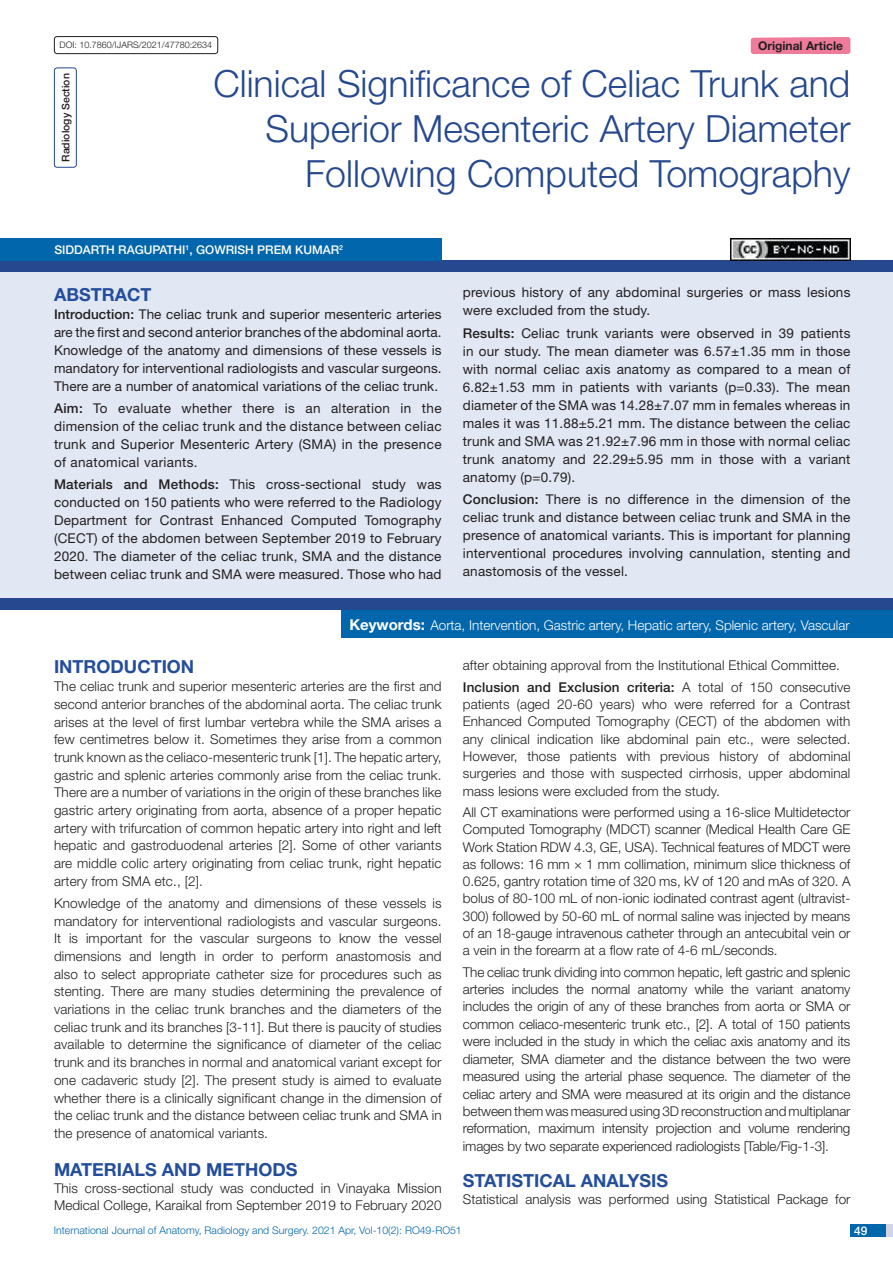
<style>
.page{position:relative;width:893px;height:1263px;background:#fff}
.page>*{position:absolute;margin:0;border:0;box-sizing:border-box;transform-origin:0 0}
.t1{font:300 37.5px/45px "Helvetica Neue";color:#25488e;text-align:right}
.Heading{font:700 18px "Helvetica Neue";color:#244e9b}
.Abstract_head{font:700 18px "Helvetica Neue";color:#244e9b}
.Body_text{font:300 13.5px/17.7px "Helvetica Neue";letter-spacing:.005em;color:#231f20;text-align:justify}
.Abstract_Text{font:13.5px/18px "Helvetica Neue";letter-spacing:.015em;color:#231f20;text-align:justify}
.Key_words{font:300 13.5px "Helvetica Neue";color:#fff}
.Author{font:500 12px "Helvetica Neue";color:#fff}
.t2{font:700 12px "Helvetica Neue";color:#231f20}
.t3{font:300 10.5px "Helvetica Neue";color:#0166ac}
.section{font:500 10.5px "Helvetica Neue";color:#231f20}
.t4{font:300 9px "Helvetica Neue";color:#231f20}
.s1{font-weight:500}
.s2{font-weight:700;font-size:15px}
</style>
<div class="page">
<div style="left:850px;top:1224px;width:43px;height:13px;background:#d3d5e7"></div>
<div style="left:850px;top:1224px;width:35px;height:13px;background:#0166ac"></div>
<div style="left:54px;top:68px;width:23px;height:100px;border:1px solid #25488e;border-radius:3px"></div>
<div style="left:751px;top:37px;width:99px;height:17px;background:#ee7b99"></div>
<div style="left:54px;top:36px;width:164px;height:18px;border:1px solid #231f20;border-radius:3px"></div>
<div style="left:0;top:261px;width:893px;height:12px;background:#25488e"></div>
<div style="left:0;top:598px;width:893px;height:12px;background:#25488e"></div>
<div style="left:0;top:238px;width:442px;height:23px;background:#0166ac"></div>
<div style="left:0;top:273px;width:893px;height:325px;background:#e1e8f4"></div>
<div style="left:341px;top:610px;width:552px;height:28px;background:#0166ac"></div>
<img style="left:730px;top:238px;width:120px;height:23px">
<p class="t4" style="left:60px;top:39px;width:154px">DOI: 10.7860/IJARS/2021/47780:2634</p>
<p class="t2" style="left:758px;top:38px;width:87px">Original Article</p>
<p class="section" style="left:59px;top:162px;width:90px;rotate:-90deg">Radiology Section</p>
<p class="t1" style="left:213px;top:60px;width:639px">Clinical Significance of Celiac Trunk and<br>Superior Mesenteric Artery Diameter<br>Following Computed Tomography</p>
<p class="Author" style="left:54px;top:242px;width:212px">Siddarth Ragupathi <sup>1</sup>, Gowrish Pre</p>
<p class="Author" style="left:281px;top:242px;width:63px">m Kumar<sup>2</sup></p>
<p class="Abstract_head" style="left:54px;top:283px;width:99px">ABSTRACT</p>
<p class="Abstract_Text" style="left:54px;top:305px;width:389px"><span class="s1">Introduction:</span> The celiac trunk and superior mesenteric arteries are the first and second anterior branches of the abdominal aorta.<br>Knowledge of the anatomy and dimensions of these vessels is mandatory for interventional radiologists and vascular surgeons.<br>There are a number of anatomical variations of the celiac trunk.</p>
<p class="Abstract_Text" style="left:54px;top:399px;width:389px"><span class="s1">Aim:</span> To evaluate whether there is an alteration in the dimension of the celiac trunk and the distance between celiac trunk and Superior Mesenteric Artery (SMA) in the presence of anatomical variants.</p>
<p class="Abstract_Text" style="left:54px;top:475px;width:389px"><span class="s1">Materials and Methods:</span> This cross-sectional study was conducted on 150 patients who were referred to the Radiology Department for Contrast Enhanced Computed Tomography (CECT) of the abdomen between September 2019 to February 2020. The diameter of the celiac trunk, SMA and the distance between celiac trunk and SMA were measured. Those who had</p>
<p class="Abstract_Text" style="left:463px;top:283px;width:389px">previous history of any abdominal surgeries or mass lesions were excluded from the study.</p>
<p class="Abstract_Text" style="left:463px;top:324px;width:389px"><span class="s1">Results:</span> Celiac trunk variants were observed in 39 patients in our study. The mean diameter was 6.57±1.35 mm in those with normal celiac axis anatomy as compared to a mean of 6.82±1.53 mm in patients with variants (p=0.33). The mean diameter of the SMA was 14.28±7.07 mm in females whereas in males it was 11.88±5.21 mm. The distance between the celiac trunk and SMA was 21.92±7.96 mm in those with normal celiac trunk anatomy and 22.29±5.95 mm in those with a variant anatomy (p=0.79).</p>
<p class="Abstract_Text" style="left:463px;top:490px;width:389px"><span class="s1">Conclusion:</span> There is no difference in the dimension of the celiac trunk and distance between celiac trunk and SMA in the presence of anatomical variants. This is important for planning interventional procedures involving cannulation, stenting and anastomosis of the vessel.</p>
<p class="Key_words" style="left:349px;top:616px;width:502px"><span class="s2">Keywords:</span> Aorta, Intervention, Gastric artery, Hepatic artery, Splenic artery, Vascular</p>
<p class="Heading" style="left:54px;top:656px;width:142px">INTRODUCTION</p>
<p class="Body_text" style="left:54px;top:677px;width:389px">The celiac trunk and superior mesenteric arteries are the first and second anterior branches of the abdominal aorta. The celiac trunk arises at the level of first lumbar vertebra while the SMA arises a few centimetres below it. Sometimes they arise from a common trunk known as the celiaco-mesenteric trunk [1]. The hepatic artery, gastric and splenic arteries commonly arise from the celiac trunk.<br>There are a number of variations in the origin of these branches like gastric artery originating from aorta, absence of a proper hepatic artery with trifurcation of common hepatic artery into right and left hepatic and gastroduodenal arteries [2]. Some of other variants are middle colic artery originating from celiac trunk, right hepatic artery from SMA etc., [2].</p>
<p class="Body_text" style="left:54px;top:894px;width:389px">Knowledge of the anatomy and dimensions of these vessels is mandatory for interventional radiologists and vascular surgeons.<br>It is important for the vascular surgeons to know the vessel dimensions and length in order to perform anastomosis and also to select appropriate catheter size for procedures such as stenting. There are many studies determining the prevalence of variations in the celiac trunk branches and the diameters of the celiac trunk and its branches [3-11]. But there is paucity of studies available to determine the significance of diameter of the celiac trunk and its branches in normal and anatomical variant except for one cadaveric study [2]. The present study is aimed to evaluate whether there is a clinically significant change in the dimension of the celiac trunk and the distance between celiac trunk and SMA in the presence of anatomical variants.</p>
<p class="Heading" style="left:54px;top:1158px;width:245px">MATERIALS AND METHODS</p>
<p class="Body_text" style="left:54px;top:1179px;width:389px;line-height:17.2px">This cross-sectional study was conducted in Vinayaka Mission<br>Medical College, Karaikal from September 2019 to February 2020</p>
<p class="Body_text" style="left:463px;top:656px;width:378px">after obtaining approval from the Institutional Ethical Committee.</p>
<p class="Body_text" style="left:463px;top:678px;width:389px;line-height:17.2px"><span class="s1">Inclusion and Exclusion criteria:</span> A total of 150 consecutive patients (aged 20-60 years) who were referred for a Contrast Enhanced Computed Tomography (CECT) of the abdomen with any clinical indication like abdominal pain etc., were selected.<br>However, those patients with previous history of abdominal surgeries and those with suspected cirrhosis, upper abdominal mass lesions were excluded from the study.</p>
<p class="Body_text" style="left:463px;top:803px;width:389px;line-height:17.2px">All CT examinations were performed using a 16-slice Multidetector Computed Tomography (MDCT) scanner (Medical Health Care GE Work Station RDW 4.3, GE, USA). Technical features of MDCT were as follows: 16 mm × 1 mm collimation, minimum slice thickness of 0.625, gantry rotation time of 320 ms, kV of 120 and mAs of 320. A bolus of 80-100 mL of non-ionic iodinated contrast agent (ultravist-300) followed by 50-60 mL of normal saline was injected by means of an 18-gauge intravenous catheter through an antecubital vein or a vein in the forearm at a flow rate of 4-6 mL/seconds.</p>
<p class="Body_text" style="left:463px;top:963px;width:389px">The celiac trunk dividing into common hepatic, left gastric and splenic arteries includes the normal anatomy while the variant anatomy includes the origin of any of these branches from aorta or SMA or common celiaco-mesenteric trunk etc., [2]. A total of 150 patients were included in the study in which the celiac axis anatomy and its diameter, SMA diameter and the distance between the two were measured using the arterial phase sequence. The diameter of the celiac artery and SMA were measured at its origin and the distance between them was measured using 3D reconstruction and multiplanar reformation, maximum intensity projection and volume rendering images by two separate experienced radiologists [Table/Fig-1-3].</p>
<p class="Heading" style="left:463px;top:1169px;width:207px">STATISTICAL ANALYSIS</p>
<p class="Body_text" style="left:463px;top:1190px;width:389px">Statistical analysis was performed using Statistical Package for</p>
<p class="t3" style="left:54px;top:1224px;width:409px">International Journal of Anatomy, Radiology and Surgery. 2021 Apr, Vol-10(2): RO49-RO51</p>
<p class="Author" style="left:854px;top:1223px;width:15px">49</p>
</div>
